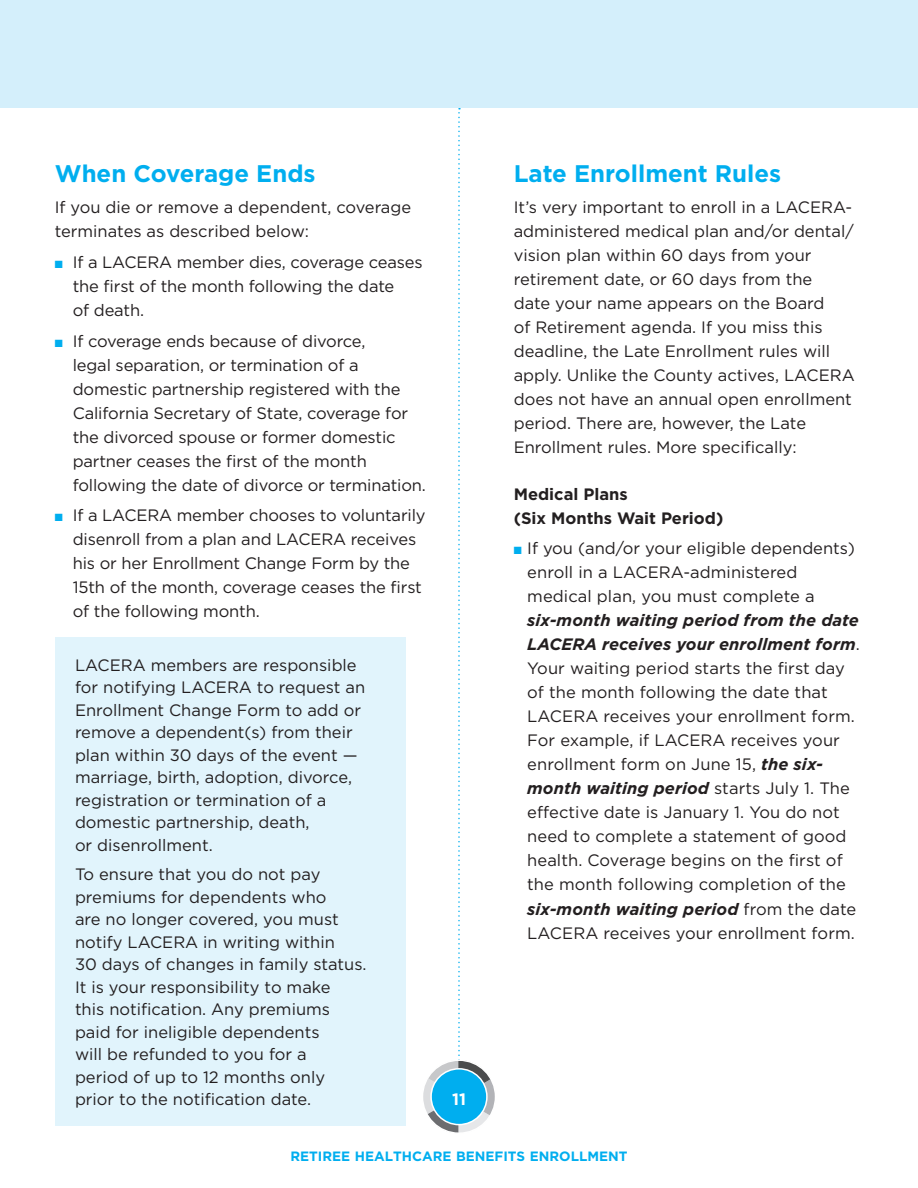
<style>
.page{position:relative;width:918px;height:1188px;background:#fff}
.page>*{position:absolute;margin:0;border:0;box-sizing:border-box;transform-origin:0 0}
.t1{font:700 24px "Gotham";color:#00aeef}
.t2{font:16.5px/24px "Gotham";color:#231f20}
.t3{font:700 16.5px/24px "Gotham";color:#231f20}
.t4{font:700 16.5px "Gotham";color:#fff}
.t5{font:700 13.5px "Gotham";color:#00aeef}
.s1{color:#00aeef}
.s2{font-weight:700;font-style:italic}
</style>
<div class="page">
<div style="left:0;top:0;width:918px;height:108px;background:#d4effb"></div>
<svg style="left:425px;top:108px;width:68px;height:1023px"></svg>
<div style="left:422px;top:1059px;width:74px;height:75px;border:2px solid #fff;border-radius:50%"></div>
<div style="left:431px;top:1069px;width:56px;height:56px;background:#00aeef;border-radius:50%"></div>
<div style="left:430px;top:1068px;width:58px;height:57px;border:2px solid #fff;border-radius:50%"></div>
<div style="left:55px;top:637px;width:351px;height:488px;background:#e1f4fc"></div>
<h1 class="t1" style="left:55px;top:160px;width:262px">When Coverage Ends</h1>
<p class="t2" style="left:55px;top:195px;width:358px">If you die or remove a dependent, coverage terminates as described below:</p>
<p class="t2" style="left:73px;top:250px;width:351px;text-indent:-18px"><span class="s1">■</span> If a LACERA member dies, coverage ceases the first of the month following the date<br>of death.</p>
<p class="t2" style="left:73px;top:329px;width:355px;text-indent:-18px"><span class="s1">■</span> If coverage ends because of divorce,<br>legal separation, or termination of a domestic partnership registered with the California Secretary of State, coverage for the divorced spouse or former domestic partner ceases the first of the month following the date of divorce or termination.</p>
<p class="t2" style="left:73px;top:503px;width:354px;text-indent:-18px"><span class="s1">■</span> If a LACERA member chooses to voluntarily disenroll from a plan and LACERA receives his or her Enrollment Change Form by the 15th of the month, coverage ceases the first of the following month.</p>
<p class="t2" style="left:75px;top:654px;width:292px;line-height:22.5px">LACERA members are responsible for notifying LACERA to request an<br>Enrollment Change Form to add or remove a dependent(s) from their plan within 30 days of the event — marriage, birth, adoption, divorce, registration or termination of a domestic partnership, death,<br>or disenrollment.</p>
<p class="t2" style="left:75px;top:863px;width:293px;line-height:22.5px">To ensure that you do not pay premiums for dependents who<br>are no longer covered, you must notify LACERA in writing within<br>30 days of changes in family status.<br>It is your responsibility to make<br>this notification. Any premiums paid for ineligible dependents<br>will be refunded to you for a<br>period of up to 12 months only prior to the notification date.</p>
<p class="t4" style="left:449px;top:1088px;width:21px">10</p>
<p class="t4" style="left:452px;top:1088px;width:15px">11</p>
<h1 class="t1" style="left:514px;top:160px;width:269px">Late Enrollment Rules</h1>
<p class="t2" style="left:514px;top:195px;width:343px">It’s very important to enroll in a LACERA&shy;administered medical plan and/or dental/ vision plan within 60 days from your retirement date, or 60 days from the<br>date your name appears on the Board<br>of Retirement agenda. If you miss this deadline, the Late Enrollment rules will apply. Unlike the County actives, LACERA does not have an annual open enrollment period. There are, however, the Late Enrollment rules. More specifically:</p>
<p class="t3" style="left:514px;top:481px;width:211px">Medical Plans<br>(Six Months Wait Period)</p>
<p class="t2" style="left:527px;top:536px;width:329px;text-indent:-14px"><span class="s1">■</span> If you (and/or your eligible dependents) enroll in a LACERA-administered medical plan, you must complete a</p>
<p class="t2" style="left:527px;top:608px;width:334px"><span class="s2">six-month waiting period from the date LACERA receives your enrollment form</span>.<br>Your waiting period starts the first day of the month following the date that LACERA receives your enrollment form.<br>For example, if LACERA receives your enrollment form on June 15, <span class="s2">the six&shy;month waiting period</span> starts July 1. The effective date is January 1. You do not need to complete a statement of good health. Coverage begins on the first of the month following completion of the <span class="s2">six-month waiting period</span> from the date LACERA receives your enrollment form.</p>
<p class="t5" style="left:290px;top:1148px;width:339px">RETIREE HEALTHCARE BENEFITS ENROLLMENT</p>
</div>
